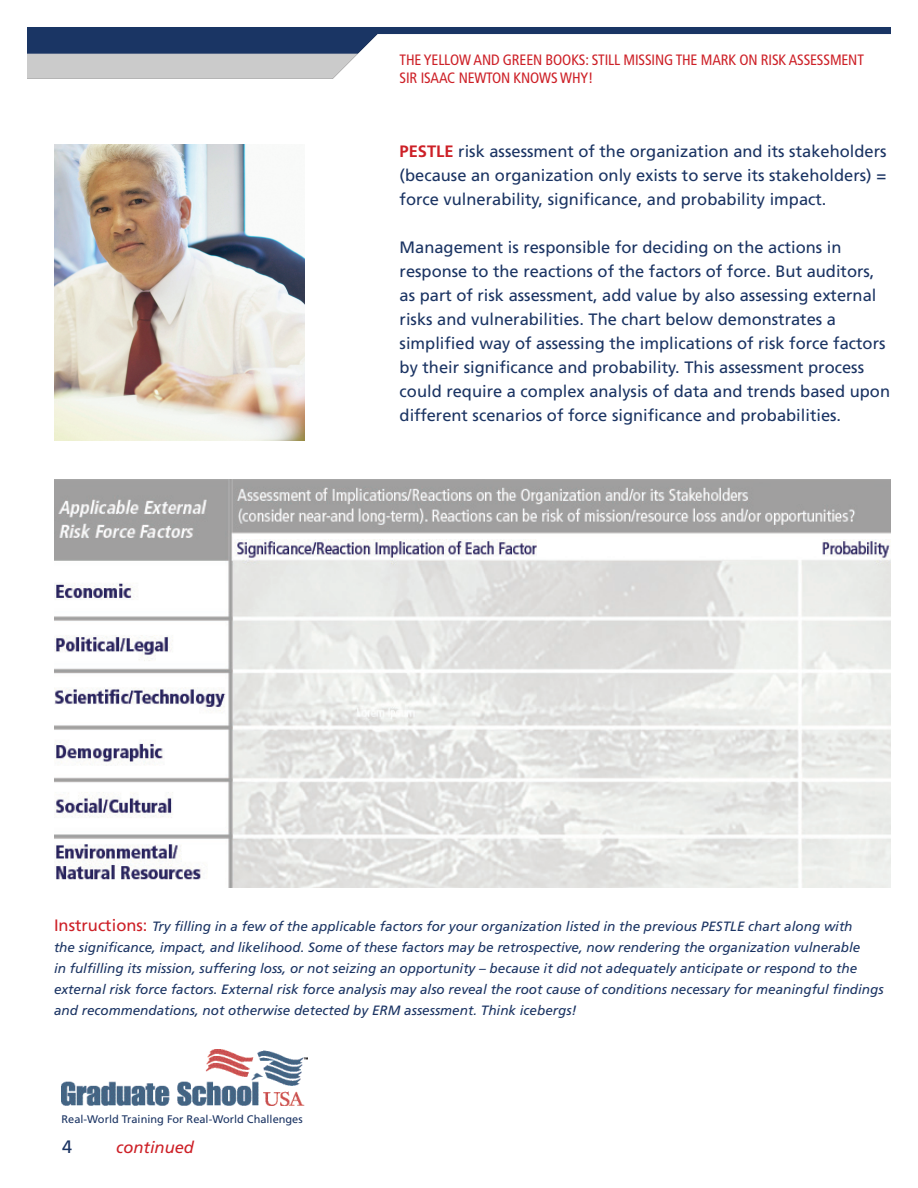
<style>
.page{position:relative;width:918px;height:1188px;background:#fff}
.page>*{position:absolute;margin:0;border:0;box-sizing:border-box;transform-origin:0 0}
.t1{font:18px "Frutiger LT Std";color:#1b3463}
.t2{font:16.5px/24px "Frutiger LT Std";color:#1b3463;text-align:justify}
.t3{font:italic 16.5px "Frutiger LT Std";color:#cd2027}
.t4{font:condensed 15px/18px "Frutiger LT Std";letter-spacing:-.01em;color:#cd2027}
.t5{font:italic 13.5px/21px "Frutiger LT Std";color:#1b3463}
.t6{font:10.95px "Frutiger LT Std";color:#1b3463}
.s1{font-weight:700;color:#cd2027}
.s2{font-style:normal;font-size:16.5px;color:#cd2027}
</style>
<div class="page">
<img style="left:62px;top:1049px;width:246px;height:57px">
<img style="left:54px;top:144px;width:251px;height:297px">
<img style="left:27px;top:27px;width:864px;height:52px">
<img style="left:54px;top:480px;width:837px;height:408px">
<p class="t4" style="left:400px;top:51px;width:466px">THE YELLOW AND GREEN BOOKS: STILL MISSING THE MARK ON RISK ASSESSMENT<br>SIR ISAAC NEWTON KNOWS WHY!</p>
<p class="t2" style="left:400px;top:139px;width:488px"><span class="s1">PESTLE</span> risk assessment of the organization and its stakeholders (because an organization only exists to serve its stakeholders) = force vulnerability, significance, and probability impact.</p>
<p class="t2" style="left:400px;top:235px;width:492px;text-align:left">Management is responsible for deciding on the actions in response to the reactions of the factors of force. But auditors, as part of risk assessment, add value by also assessing external risks and vulnerabilities. The chart below demonstrates a simplified way of assessing the implications of risk force factors by their significance and probability. This assessment process could require a complex analysis of data and trends based upon different scenarios of force significance and probabilities.</p>
<p class="t5" style="left:54px;top:915px;width:831px"><span class="s2">Instructions:</span> Try filling in a few of the applicable factors for your organization listed in the previous PESTLE chart along with<br>the significance, impact, and likelihood. Some of these factors may be retrospective, now rendering the organization vulnerable<br>in fulfilling its mission, suffering loss, or not seizing an opportunity – because it did not adequately anticipate or respond to the external risk force factors. External risk force analysis may also reveal the root cause of conditions necessary for meaningful findings and recommendations, not otherwise detected by ERM assessment. Think icebergs!</p>
<p class="t6" style="left:62px;top:1113px;width:243px">Real-World Training For Real-World Challenges</p>
<p class="t1" style="left:62px;top:1136px;width:12px">4</p>
<p class="t3" style="left:116px;top:1137px;width:79px">continued</p>
</div>
